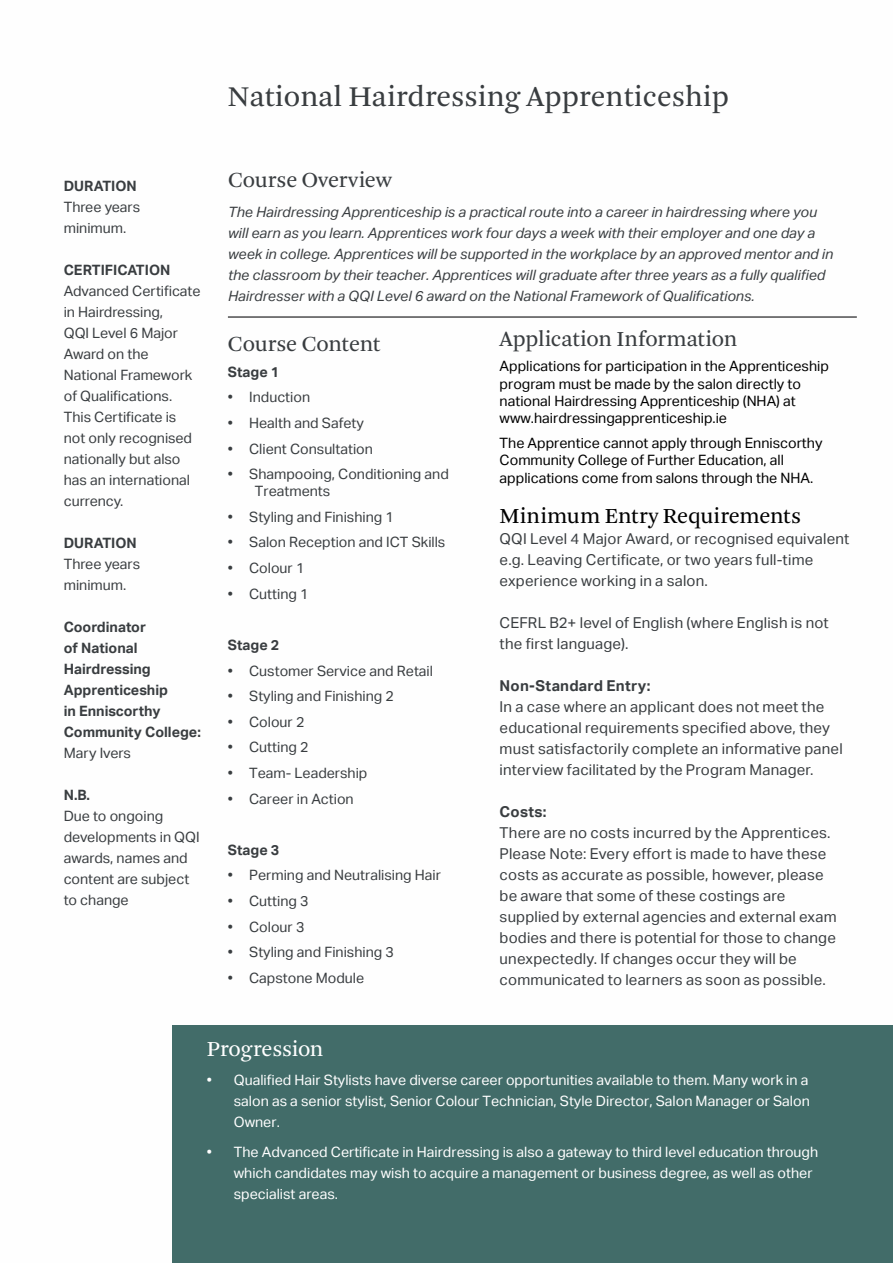
<style>
.page{position:relative;width:893px;height:1263px;background:#fff}
.page>*{position:absolute;margin:0;border:0;box-sizing:border-box;transform-origin:0 0}
.t1{font:30px "Arnhem";color:#393d40}
.t2{font:22.5px "Arnhem";letter-spacing:-.01em;color:#393d40}
.t3{font:22.5px "Arnhem";letter-spacing:-.01em;color:#000}
.t4{font:22.5px "Arnhem";letter-spacing:-.01em;color:#fff}
.t5{font:15px/21px "Aktiv Grotesk";letter-spacing:.01em;color:#393d40}
.t6{font:700 15px "Aktiv Grotesk";letter-spacing:.015em;color:#393d40}
.t7{font:14.25px/21px "Aktiv Grotesk";color:#393d40}
.t8{font:italic 14.25px/21px "Aktiv Grotesk";color:#393d40}
.t9{font:14.25px/21px "Aktiv Grotesk";color:#fff;text-align:justify}
.t10{font:14.25px/17.1px "Aktiv Grotesk";color:#000}
.t11{font:700 14.25px/21px "Aktiv Grotesk";color:#393d40}
</style>
<div class="page">
<div style="left:173px;top:1025px;width:720px;height:238px;background:#426c69"></div>
<hr style="left:228px;top:316px;width:629px;height:2px;background:#4d4d4f">
<p class="t11" style="left:64px;top:175px;width:74px">DURATION</p>
<p class="t7" style="left:64px;top:196px;width:78px">Three years minimum.</p>
<p class="t11" style="left:64px;top:259px;width:108px">CERTIFICATION</p>
<p class="t7" style="left:64px;top:280px;width:138px">Advanced Certificate in Hairdressing,<br>QQI Level 6 Major<br>Award on the<br>National Framework of Qualifications.<br>This Certificate is not only recognised nationally but also has an international currency.</p>
<p class="t11" style="left:64px;top:532px;width:74px">DURATION</p>
<p class="t7" style="left:64px;top:553px;width:78px">Three years minimum.</p>
<p class="t11" style="left:64px;top:616px;width:139px">Coordinator<br>of National<br>Hairdressing<br>Apprenticeship<br>in Enniscorthy<br>Community College:</p>
<p class="t7" style="left:64px;top:742px;width:69px">Mary Ivers</p>
<p class="t11" style="left:64px;top:784px;width:28px">N.B.</p>
<p class="t7" style="left:64px;top:805px;width:137px">Due to ongoing developments in QQI awards, names and content are subject to change</p>
<h1 class="t1" style="left:228px;top:80px;width:503px">National Hairdressing Apprenticeship</h1>
<h2 class="t2" style="left:228px;top:168px;width:165px">Course Overview</h2>
<p class="t8" style="left:228px;top:201px;width:607px">The Hairdressing Apprenticeship is a practical route into a career in hairdressing where you will earn as you learn. Apprentices work four days a week with their employer and one day a week in college. Apprentices will be supported in the workplace by an approved mentor and in the classroom by their teacher. Apprentices will graduate after three years as a fully qualified Hairdresser with a QQI Level 6 award on the National Framework of Qualifications.</p>
<h2 class="t2" style="left:228px;top:331px;width:154px">Course Content</h2>
<p class="t11" style="left:228px;top:361px;width:53px">Stage 1</p>
<p class="t7" style="left:228px;top:387px;width:84px">• Induction</p>
<p class="t7" style="left:228px;top:412px;width:138px">• Health and Safety</p>
<p class="t7" style="left:228px;top:438px;width:147px">• Client Consultation</p>
<p class="t7" style="left:255px;top:466px;width:195px;line-height:17.1px;text-indent:-27px">• Shampooing, Conditioning and<br>Treatments</p>
<p class="t7" style="left:228px;top:506px;width:168px">• Styling and Finishing 1</p>
<p class="t7" style="left:228px;top:532px;width:219px">• Salon Reception and ICT Skills</p>
<p class="t7" style="left:228px;top:558px;width:78px">• Colour 1</p>
<p class="t7" style="left:228px;top:583px;width:82px">• Cutting 1</p>
<p class="t11" style="left:228px;top:634px;width:53px">Stage 2</p>
<p class="t7" style="left:228px;top:660px;width:207px">• Customer Service and Retail</p>
<p class="t7" style="left:228px;top:686px;width:168px">• Styling and Finishing 2</p>
<p class="t7" style="left:228px;top:711px;width:78px">• Colour 2</p>
<p class="t7" style="left:228px;top:737px;width:82px">• Cutting 2</p>
<p class="t7" style="left:228px;top:762px;width:141px">• Team- Leadership</p>
<p class="t7" style="left:228px;top:788px;width:127px">• Career in Action</p>
<h2 class="t2" style="left:500px;top:326px;width:239px">Application Information</h2>
<p class="t10" style="left:500px;top:358px;width:331px">Applications for participation in the Apprenticeship program must be made by the salon directly to national Hairdressing Apprenticeship (NHA) at www.hairdressingapprenticeship.ie</p>
<p class="t10" style="left:500px;top:435px;width:324px">The Apprentice cannot apply through Enniscorthy<br>Community College of Further Education, all applications come from salons through the NHA.</p>
<h2 class="t3" style="left:500px;top:503px;width:303px">Minimum Entry Requirements</h2>
<p class="t5" style="left:500px;top:528px;width:351px">QQI Level 4 Major Award, or recognised equivalent e.g. Leaving Certificate, or two years full-time experience working in a salon.</p>
<p class="t5" style="left:500px;top:612px;width:331px">CEFRL B2+ level of English (where English is not the first language).</p>
<p class="t6" style="left:500px;top:677px;width:152px">Non-Standard Entry:</p>
<p class="t5" style="left:500px;top:696px;width:345px">In a case where an applicant does not meet the educational requirements specified above, they must satisfactorily complete an informative panel interview facilitated by the Program Manager.</p>
<p class="t6" style="left:500px;top:803px;width:48px">Costs:</p>
<p class="t5" style="left:500px;top:822px;width:338px">There are no costs incurred by the Apprentices.<br>Please Note: Every effort is made to have these costs as accurate as possible, however, please be aware that some of these costings are supplied by external agencies and external exam bodies and there is potential for those to change unexpectedly. If changes occur they will be communicated to learners as soon as possible.</p>
<p class="t11" style="left:228px;top:839px;width:53px">Stage 3</p>
<p class="t7" style="left:228px;top:865px;width:215px">• Perming and Neutralising Hair</p>
<p class="t7" style="left:228px;top:890px;width:82px">• Cutting 3</p>
<p class="t7" style="left:228px;top:916px;width:78px">• Colour 3</p>
<p class="t7" style="left:228px;top:942px;width:168px">• Styling and Finishing 3</p>
<p class="t7" style="left:228px;top:967px;width:138px">• Capstone Module</p>
<h2 class="t4" style="left:207px;top:1036px;width:118px">Progression</h2>
<p class="t9" style="left:234px;top:1070px;width:577px;text-indent:-27px">• Qualified Hair Stylists have diverse career opportunities available to them. Many work in a salon as a senior stylist, Senior Colour Technician, Style Director, Salon Manager or Salon Owner.</p>
<p class="t9" style="left:234px;top:1141px;width:586px;text-align:left;text-indent:-27px">• The Advanced Certificate in Hairdressing is also a gateway to third level education through which candidates may wish to acquire a management or business degree, as well as other specialist areas.</p>
</div>
